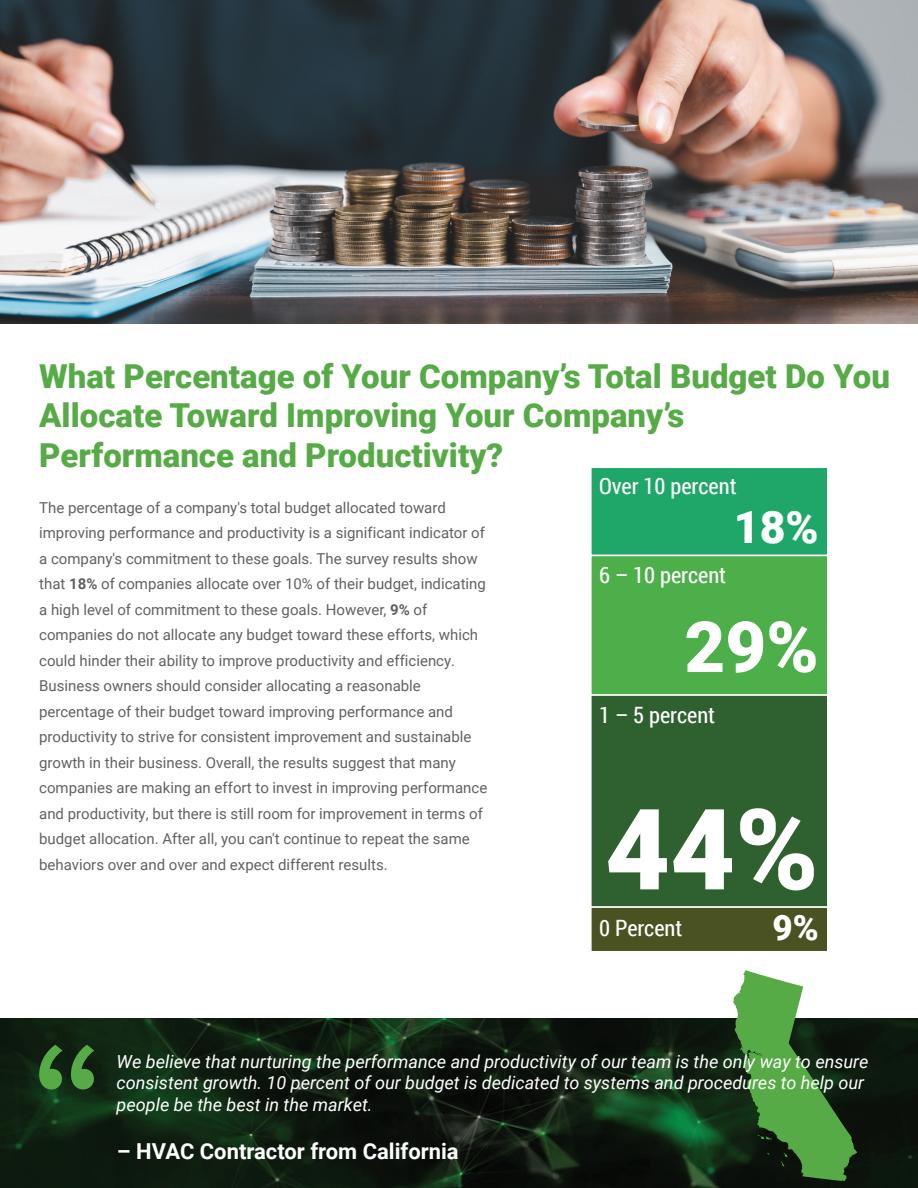
<style>
.page{position:relative;width:918px;height:1188px;background:#fff}
.page>*{position:absolute;margin:0;border:0;box-sizing:border-box;transform-origin:0 0}
.t1{font:900 112.5px "Roboto";color:#fff}
.t2{font:900 70.65px "Roboto";color:#fff}
.t3{font:900 44.7px "Roboto";color:#fff}
.t4{font:900 34.95px "Roboto";color:#fff}
.t5{font:900 33px/39.6px "Roboto";color:#57ab46}
.t6{font:22.5px "Roboto Condensed";color:#fff}
.t7{font:700 21.9px "Roboto";color:#fff}
.t8{font:italic 18px/21.6px "Roboto";color:#fff}
.t9{font:15px/25.5px "Roboto";color:#606160}
.s1{font-weight:700}
</style>
<div class="page">
<div style="left:590px;top:467px;width:239px;height:89px;background:#1fa76a;border:2px solid #fff"></div>
<div style="left:590px;top:555px;width:239px;height:141px;background:#4caf49;border:2px solid #fff"></div>
<div style="left:590px;top:694px;width:239px;height:214px;background:#2f602f;border:2px solid #fff"></div>
<div style="left:590px;top:906px;width:239px;height:46px;background:#4a5222;border:2px solid #fff"></div>
<img style="left:0;top:1018px;width:918px;height:170px">
<img style="left:0;top:0;width:918px;height:323px">
<svg style="left:733px;top:970px;width:124px;height:211px;background:#517e49"></svg>
<svg style="left:39px;top:1045px;width:55px;height:45px;background:#34682c"></svg>
<h3 class="t5" style="left:39px;top:355px;width:852px">What Percentage of Your Company’s Total Budget Do You<br>Allocate Toward Improving Your Company’s<br>Performance and Productivity?</h3>
<h3 class="t3" style="left:734px;top:496px;width:86px">18%</h3>
<h3 class="t6" style="left:599px;top:470px;width:139px">Over 10 percent</h3>
<p class="t9" style="left:39px;top:494px;width:450px">The percentage of a company's total budget allocated toward improving performance and productivity is a significant indicator of a company's commitment to these goals. The survey results show that <span class="s1">18%</span> of companies allocate over 10% of their budget, indicating a high level of commitment to these goals. However, <span class="s1">9%</span> of companies do not allocate any budget toward these efforts, which could hinder their ability to improve productivity and efficiency.<br>Business owners should consider allocating a reasonable percentage of their budget toward improving performance and productivity to strive for consistent improvement and sustainable growth in their business. Overall, the results suggest that many companies are making an effort to invest in improving performance and productivity, but there is still room for improvement in terms of budget allocation. After all, you can't continue to repeat the same behaviors over and over and expect different results.</p>
<h3 class="t6" style="left:599px;top:559px;width:129px">6 – 10 percent</h3>
<h2 class="t2" style="left:684px;top:597px;width:136px">29%</h2>
<h3 class="t6" style="left:599px;top:699px;width:118px">1 – 5 percent</h3>
<h1 class="t1" style="left:605px;top:771px;width:215px">44%</h1>
<h3 class="t4" style="left:773px;top:903px;width:48px">9%</h3>
<h3 class="t6" style="left:599px;top:912px;width:85px">0 Percent</h3>
<p class="t8" style="left:117px;top:1050px;width:754px">We believe that nurturing the performance and productivity of our team is the only way to ensure consistent growth. 10 percent of our budget is dedicated to systems and procedures to help our people be the best in the market.</p>
<h3 class="t7" style="left:117px;top:1136px;width:343px">– HVAC Contractor from California</h3>
</div>
